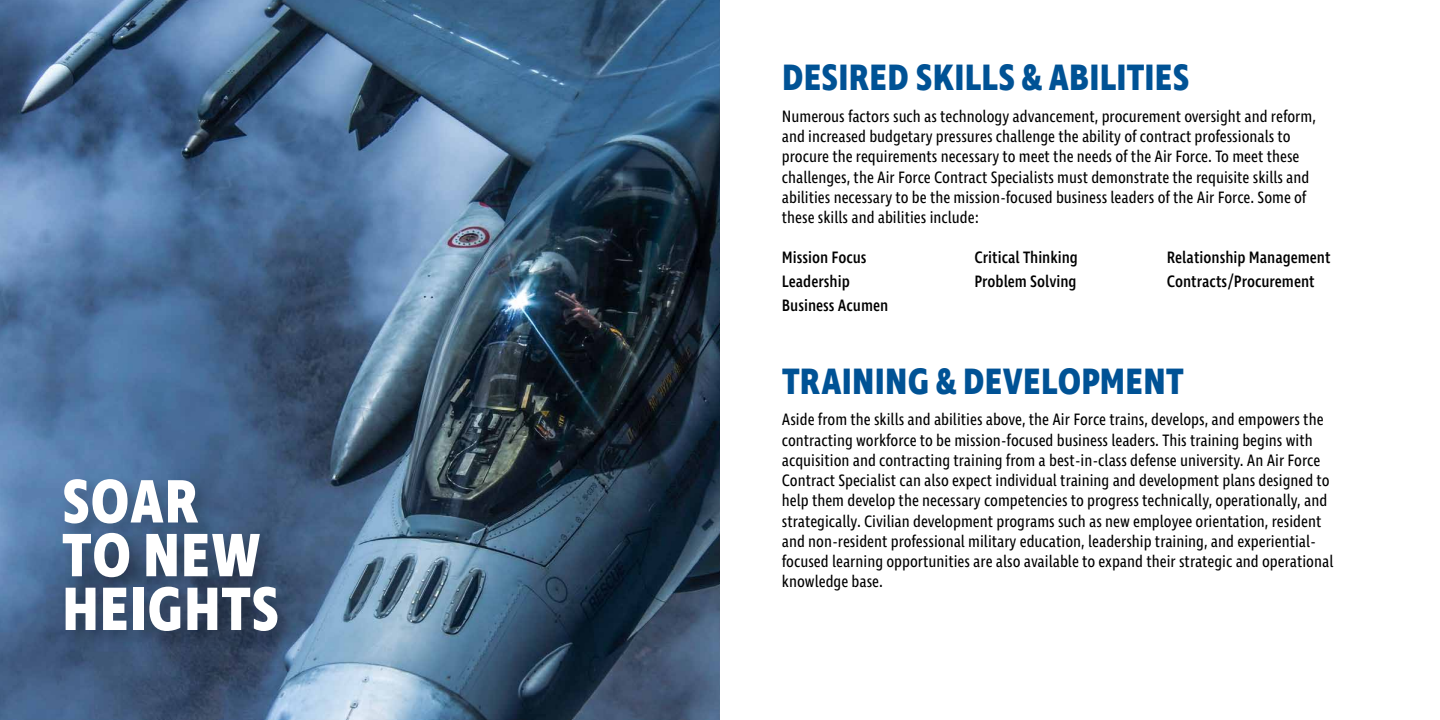
<style>
.page{position:relative;width:1440px;height:720px;background:#fff}
.page>*{position:absolute;margin:0;border:0;box-sizing:border-box;transform-origin:0 0}
.t1{font:700 62.5px/53.8px "Ingra Cd";letter-spacing:.01em;color:#fff}
.t2{font:700 37.5px "Ingra Cd";letter-spacing:.005em;color:#005295}
.t3{font:16.88px/20.2px "Ingra Cd";color:#000}
.t4{font:500 16.88px/24.4px "Ingra Cd";color:#000}
</style>
<div class="page">
<img style="left:0;top:0;width:720px;height:720px">
<div style="left:59px;top:475px;width:238px;height:176px;background:#000;opacity:.25"></div>
<h1 class="t1" style="left:62px;top:478px;width:218px">SOAR<br>TO NEW<br>HEIGHTS</h1>
<h2 class="t2" style="left:782px;top:54px;width:409px">DESIRED SKILLS &amp; ABILITIES</h2>
<p class="t3" style="left:782px;top:107px;width:536px">Numerous factors such as technology advancement, procurement oversight and reform, and increased budgetary pressures challenge the ability of contract professionals to procure the requirements necessary to meet the needs of the Air Force. To meet these challenges, the Air Force Contract Specialists must demonstrate the requisite skills and abilities necessary to be the mission-focused business leaders of the Air Force. Some of these skills and abilities include:</p>
<p class="t4" style="left:782px;top:246px;width:108px">Mission Focus<br>Leadership<br>Business Acumen</p>
<p class="t4" style="left:974px;top:246px;width:105px">Critical Thinking<br>Problem Solving</p>
<p class="t4" style="left:1167px;top:246px;width:165px">Relationship Management<br>Contracts/Procurement</p>
<h2 class="t2" style="left:782px;top:358px;width:403px">TRAINING &amp; DEVELOPMENT</h2>
<p class="t3" style="left:782px;top:411px;width:553px">Aside from the skills and abilities above, the Air Force trains, develops, and empowers the contracting workforce to be mission-focused business leaders. This training begins with acquisition and contracting training from a best-in-class defense university. An Air Force Contract Specialist can also expect individual training and development plans designed to help them develop the necessary competencies to progress technically, operationally, and strategically. Civilian development programs such as new employee orientation, resident and non-resident professional military education, leadership training, and experiential&shy;focused learning opportunities are also available to expand their strategic and operational knowledge base.</p>
</div>
